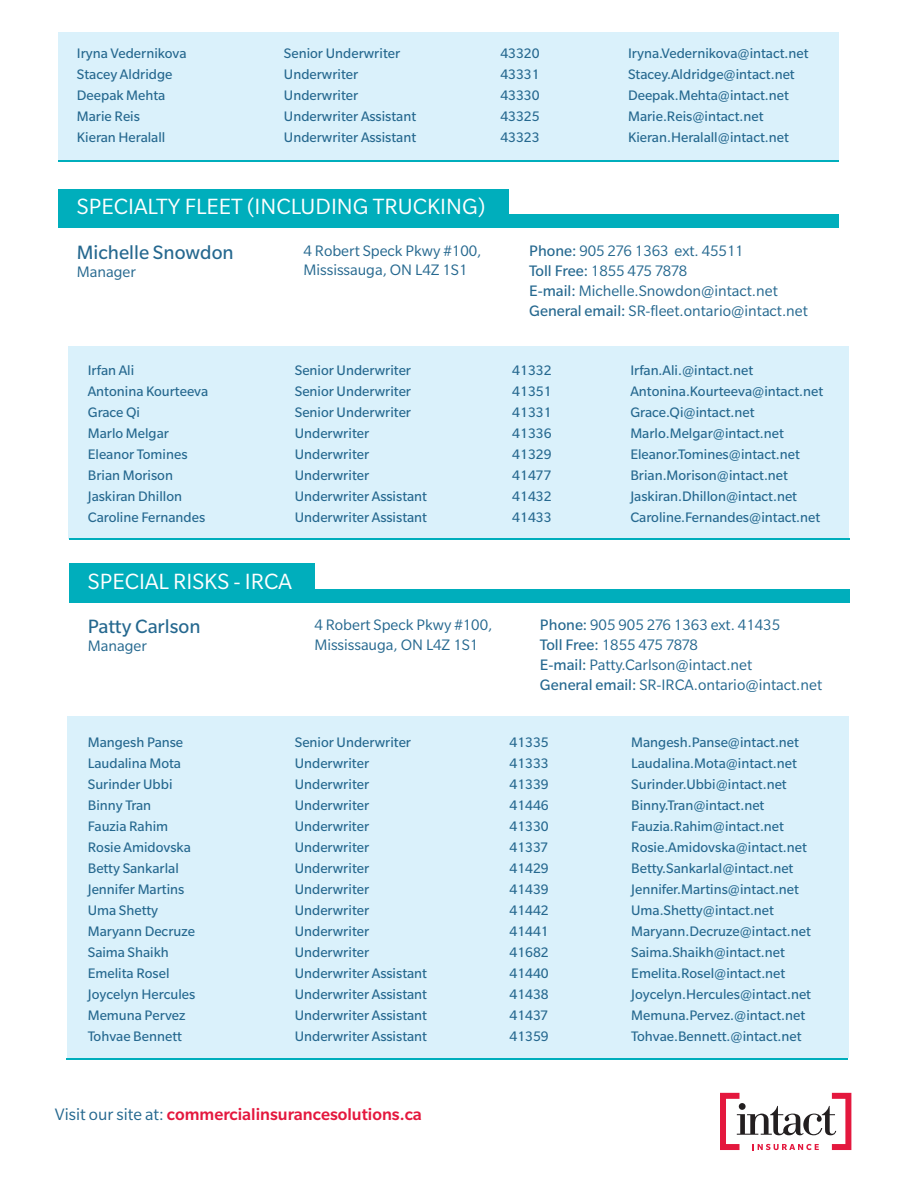
<style>
.page{position:relative;width:918px;height:1188px;background:#fff}
.page>*{position:absolute;margin:0;border:0;box-sizing:border-box;transform-origin:0 0}
.t1{font:24px "Slate Std";color:#fff}
.t2{font:21px "Slate Std";color:#25688f}
.t3{font:500 18px "Slate Std";color:#e4183e}
.t4{font:16.5px/19.8px "Slate Std";color:#25688f}
.t5{font:15px "Slate Std";color:#25688f}
.s1{font-style:inherit}
.s2{font-weight:400;color:#25688f}
</style>
<div class="page">
<svg style="left:720px;top:1093px;width:131px;height:57px"></svg>
<div style="left:58px;top:32px;width:780px;height:128px;background:#daf1fb"></div>
<hr style="left:58px;top:160px;width:780px;height:2px;background:#00aebc">
<div style="left:58px;top:190px;width:451px;height:25px;background:#00aebc"></div>
<div style="left:58px;top:215px;width:780px;height:13px;background:#00aebc"></div>
<div style="left:69px;top:346px;width:780px;height:192px;background:#daf1fb"></div>
<hr style="left:69px;top:538px;width:780px;height:2px;background:#00aebc">
<div style="left:68px;top:716px;width:781px;height:341px;background:#daf1fb"></div>
<div style="left:69px;top:564px;width:246px;height:25px;background:#00aebc"></div>
<div style="left:69px;top:589px;width:780px;height:13px;background:#00aebc"></div>
<hr style="left:66px;top:1058px;width:782px;height:2px;background:#00aebc">
<p class="t5" style="left:77px;top:48px;width:111px">Iryna Vedernikova</p>
<p class="t5" style="left:284px;top:48px;width:118px">Senior Underwriter</p>
<p class="t5" style="left:500px;top:48px;width:41px">43320</p>
<p class="t5" style="left:628px;top:48px;width:182px">Iryna.Vedernikova@intact.net</p>
<p class="t5" style="left:77px;top:69px;width:97px">Stacey Aldridge</p>
<p class="t5" style="left:284px;top:69px;width:76px">Underwriter</p>
<p class="t5" style="left:500px;top:69px;width:41px">43331</p>
<p class="t5" style="left:628px;top:69px;width:168px">Stacey.Aldridge@intact.net</p>
<p class="t5" style="left:77px;top:90px;width:90px">Deepak Mehta</p>
<p class="t5" style="left:284px;top:90px;width:76px">Underwriter</p>
<p class="t5" style="left:500px;top:90px;width:41px">43330</p>
<p class="t5" style="left:628px;top:90px;width:162px">Deepak.Mehta@intact.net</p>
<p class="t5" style="left:77px;top:111px;width:65px">Marie Reis</p>
<p class="t5" style="left:284px;top:111px;width:134px">Underwriter Assistant</p>
<p class="t5" style="left:500px;top:111px;width:41px">43325</p>
<p class="t5" style="left:628px;top:111px;width:137px">Marie.Reis@intact.net</p>
<p class="t5" style="left:77px;top:132px;width:90px">Kieran Heralall</p>
<p class="t5" style="left:284px;top:132px;width:134px">Underwriter Assistant</p>
<p class="t5" style="left:500px;top:132px;width:41px">43323</p>
<p class="t5" style="left:628px;top:132px;width:162px">Kieran.Heralall@intact.net</p>
<h1 class="t1" style="left:77px;top:199px;width:410px">SPECIALTY FLEET (INCLUDING TRUCKING)</h1>
<h2 class="t2" style="left:77px;top:245px;width:158px">Michelle Snowdon</h2>
<p class="t4" style="left:77px;top:263px;width:61px">Manager</p>
<p class="t4" style="left:304px;top:242px;width:180px">4 Robert Speck Pkwy #100,<br>Mississauga, ON L4Z 1S1</p>
<p class="t4" style="left:529px;top:242px;width:280px"><span class="s1">Phone:</span> 905 276 1363 ext. 45511<br><span class="s1">Toll Free:</span> 1855 475 7878<br><span class="s1">E-mail:</span> Michelle.Snowdon@intact.net <span class="s1">General email:</span> SR-fleet.ontario@intact.net</p>
<p class="t5" style="left:88px;top:365px;width:48px">Irfan Ali</p>
<p class="t5" style="left:295px;top:365px;width:118px">Senior Underwriter</p>
<p class="t5" style="left:512px;top:365px;width:41px">41332</p>
<p class="t5" style="left:630px;top:365px;width:124px">Irfan.Ali.@intact.net</p>
<p class="t5" style="left:88px;top:386px;width:122px">Antonina Kourteeva</p>
<p class="t5" style="left:295px;top:386px;width:118px">Senior Underwriter</p>
<p class="t5" style="left:512px;top:386px;width:41px">41351</p>
<p class="t5" style="left:630px;top:386px;width:194px">Antonina.Kourteeva@intact.net</p>
<p class="t5" style="left:88px;top:407px;width:54px">Grace Qi</p>
<p class="t5" style="left:295px;top:407px;width:118px">Senior Underwriter</p>
<p class="t5" style="left:512px;top:407px;width:41px">41331</p>
<p class="t5" style="left:630px;top:407px;width:126px">Grace.Qi@intact.net</p>
<p class="t5" style="left:88px;top:428px;width:83px">Marlo Melgar</p>
<p class="t5" style="left:295px;top:428px;width:76px">Underwriter</p>
<p class="t5" style="left:512px;top:428px;width:41px">41336</p>
<p class="t5" style="left:630px;top:428px;width:155px">Marlo.Melgar@intact.net</p>
<p class="t5" style="left:88px;top:449px;width:101px">Eleanor Tomines</p>
<p class="t5" style="left:295px;top:449px;width:76px">Underwriter</p>
<p class="t5" style="left:512px;top:449px;width:41px">41329</p>
<p class="t5" style="left:630px;top:449px;width:171px">Eleanor.Tomines@intact.net</p>
<p class="t5" style="left:88px;top:470px;width:87px">Brian Morison</p>
<p class="t5" style="left:295px;top:470px;width:76px">Underwriter</p>
<p class="t5" style="left:512px;top:470px;width:40px">41477</p>
<p class="t5" style="left:630px;top:470px;width:159px">Brian.Morison@intact.net</p>
<p class="t5" style="left:88px;top:491px;width:96px">Jaskiran Dhillon</p>
<p class="t5" style="left:295px;top:491px;width:134px">Underwriter Assistant</p>
<p class="t5" style="left:512px;top:491px;width:41px">41432</p>
<p class="t5" style="left:630px;top:491px;width:168px">Jaskiran.Dhillon@intact.net</p>
<p class="t5" style="left:88px;top:512px;width:119px">Caroline Fernandes</p>
<p class="t5" style="left:295px;top:512px;width:134px">Underwriter Assistant</p>
<p class="t5" style="left:512px;top:512px;width:41px">41433</p>
<p class="t5" style="left:630px;top:512px;width:191px">Caroline.Fernandes@intact.net</p>
<h1 class="t1" style="left:88px;top:573px;width:206px">SPECIAL RISKS - IRCA</h1>
<h2 class="t2" style="left:88px;top:619px;width:114px">Patty Carlson</h2>
<p class="t4" style="left:88px;top:637px;width:61px">Manager</p>
<p class="t4" style="left:314px;top:616px;width:180px">4 Robert Speck Pkwy #100,<br>Mississauga, ON L4Z 1S1</p>
<p class="t4" style="left:540px;top:616px;width:284px"><span class="s1">Phone:</span> 905 905 276 1363 ext. 41435<br><span class="s1">Toll Free:</span> 1855 475 7878<br><span class="s1">E-mail:</span> Patty.Carlson@intact.net<br><span class="s1">General email:</span> SR-IRCA.ontario@intact.net</p>
<p class="t5" style="left:88px;top:737px;width:97px">Mangesh Panse</p>
<p class="t5" style="left:295px;top:737px;width:118px">Senior Underwriter</p>
<p class="t5" style="left:510px;top:737px;width:41px">41335</p>
<p class="t5" style="left:631px;top:737px;width:169px">Mangesh.Panse@intact.net</p>
<p class="t5" style="left:88px;top:758px;width:95px">Laudalina Mota</p>
<p class="t5" style="left:295px;top:758px;width:76px">Underwriter</p>
<p class="t5" style="left:510px;top:758px;width:41px">41333</p>
<p class="t5" style="left:631px;top:758px;width:167px">Laudalina.Mota@intact.net</p>
<p class="t5" style="left:88px;top:779px;width:86px">Surinder Ubbi</p>
<p class="t5" style="left:295px;top:779px;width:76px">Underwriter</p>
<p class="t5" style="left:510px;top:779px;width:41px">41339</p>
<p class="t5" style="left:631px;top:779px;width:157px">Surinder.Ubbi@intact.net</p>
<p class="t5" style="left:88px;top:800px;width:65px">Binny Tran</p>
<p class="t5" style="left:295px;top:800px;width:76px">Underwriter</p>
<p class="t5" style="left:510px;top:800px;width:41px">41446</p>
<p class="t5" style="left:631px;top:800px;width:135px">Binny.Tran@intact.net</p>
<p class="t5" style="left:88px;top:821px;width:82px">Fauzia Rahim</p>
<p class="t5" style="left:295px;top:821px;width:76px">Underwriter</p>
<p class="t5" style="left:510px;top:821px;width:41px">41330</p>
<p class="t5" style="left:631px;top:821px;width:154px">Fauzia.Rahim@intact.net</p>
<p class="t5" style="left:88px;top:842px;width:105px">Rosie Amidovska</p>
<p class="t5" style="left:295px;top:842px;width:76px">Underwriter</p>
<p class="t5" style="left:510px;top:842px;width:40px">41337</p>
<p class="t5" style="left:631px;top:842px;width:177px">Rosie.Amidovska@intact.net</p>
<p class="t5" style="left:88px;top:863px;width:93px">Betty Sankarlal</p>
<p class="t5" style="left:295px;top:863px;width:76px">Underwriter</p>
<p class="t5" style="left:510px;top:863px;width:41px">41429</p>
<p class="t5" style="left:631px;top:863px;width:164px">Betty.Sankarlal@intact.net</p>
<p class="t5" style="left:88px;top:884px;width:98px">Jennifer Martins</p>
<p class="t5" style="left:295px;top:884px;width:76px">Underwriter</p>
<p class="t5" style="left:510px;top:884px;width:41px">41439</p>
<p class="t5" style="left:631px;top:884px;width:169px">Jennifer.Martins@intact.net</p>
<p class="t5" style="left:88px;top:905px;width:72px">Uma Shetty</p>
<p class="t5" style="left:295px;top:905px;width:76px">Underwriter</p>
<p class="t5" style="left:510px;top:905px;width:41px">41442</p>
<p class="t5" style="left:631px;top:905px;width:144px">Uma.Shetty@intact.net</p>
<p class="t5" style="left:88px;top:926px;width:109px">Maryann Decruze</p>
<p class="t5" style="left:295px;top:926px;width:76px">Underwriter</p>
<p class="t5" style="left:510px;top:926px;width:41px">41441</p>
<p class="t5" style="left:631px;top:926px;width:181px">Maryann.Decruze@intact.net</p>
<p class="t5" style="left:88px;top:947px;width:83px">Saima Shaikh</p>
<p class="t5" style="left:295px;top:947px;width:76px">Underwriter</p>
<p class="t5" style="left:510px;top:947px;width:41px">41682</p>
<p class="t5" style="left:631px;top:947px;width:155px">Saima.Shaikh@intact.net</p>
<p class="t5" style="left:88px;top:968px;width:83px">Emelita Rosel</p>
<p class="t5" style="left:295px;top:968px;width:134px">Underwriter Assistant</p>
<p class="t5" style="left:510px;top:968px;width:41px">41440</p>
<p class="t5" style="left:631px;top:968px;width:156px">Emelita.Rosel@intact.net</p>
<p class="t5" style="left:88px;top:989px;width:109px">Joycelyn Hercules</p>
<p class="t5" style="left:295px;top:989px;width:134px">Underwriter Assistant</p>
<p class="t5" style="left:510px;top:989px;width:41px">41438</p>
<p class="t5" style="left:631px;top:989px;width:181px">Joycelyn.Hercules@intact.net</p>
<p class="t5" style="left:88px;top:1010px;width:99px">Memuna Pervez</p>
<p class="t5" style="left:295px;top:1010px;width:134px">Underwriter Assistant</p>
<p class="t5" style="left:510px;top:1010px;width:40px">41437</p>
<p class="t5" style="left:631px;top:1010px;width:176px">Memuna.Pervez.@intact.net</p>
<p class="t5" style="left:88px;top:1031px;width:96px">Tohvae Bennett</p>
<p class="t5" style="left:295px;top:1031px;width:134px">Underwriter Assistant</p>
<p class="t5" style="left:510px;top:1031px;width:41px">41359</p>
<p class="t5" style="left:631px;top:1031px;width:172px">Tohvae.Bennett.@intact.net</p>
<p class="t3" style="left:55px;top:1108px;width:368px"><span class="s2">Visit our site at:</span> commercialinsurancesolutions.ca</p>
</div>
